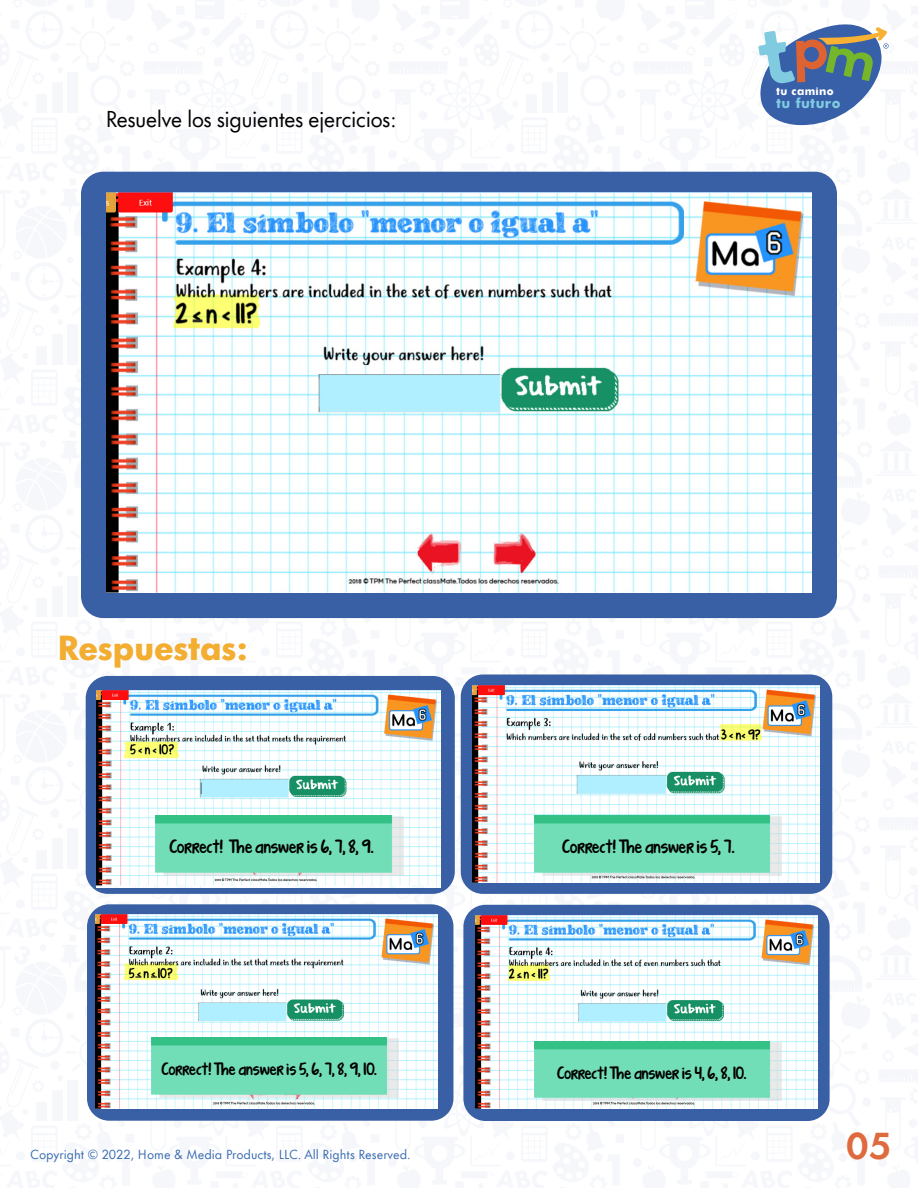
<style>
.page{position:relative;width:918px;height:1188px;background:#fff}
.page>*{position:absolute;margin:0;border:0;box-sizing:border-box;transform-origin:0 0}
.t1{font:700 34.95px "Futura Now Headline";color:#de6a3e}
.t2{font:800 32.4px "Futura Now Headline";letter-spacing:-.005em;color:#f3ad31}
.t3{font:21px "Futura Now Headline";color:#000}
.t4{font:700 14.1px "Futura";letter-spacing:.03em;color:#80cbe0}
.t5{font:13.95px "KG Turning Tables";color:#000}
.t6{font:13.05px "KG Turning Tables";color:#000}
.t7{font:12px "Futura Now Text";color:#3568ae}
.t8{font:700 11.1px "Futura";letter-spacing:.03em;color:#fff}
</style>
<div class="page">
<svg style="left:758px;top:24px;width:131px;height:102px"></svg>
<div style="left:81px;top:172px;width:756px;height:446px;background:#3960a5;border-radius:22px"></div>
<img style="left:106px;top:193px;width:706px;height:399px">
<div style="left:86px;top:676px;width:369px;height:218px;background:#3960a5;border-radius:22px"></div>
<img style="left:97px;top:690px;width:344px;height:197px">
<div style="left:87px;top:904px;width:366px;height:217px;background:#3960a5;border-radius:22px"></div>
<img style="left:95px;top:915px;width:342px;height:193px">
<div style="left:461px;top:674px;width:371px;height:220px;background:#3960a5;border-radius:22px"></div>
<img style="left:473px;top:686px;width:347px;height:196px">
<div style="left:463px;top:905px;width:367px;height:216px;background:#3960a5;border-radius:22px"></div>
<img style="left:476px;top:915px;width:341px;height:193px">
<img style="left:156px;top:816px;width:247px;height:59px">
<img style="left:151px;top:1038px;width:248px;height:59px">
<img style="left:534px;top:816px;width:248px;height:59px">
<img style="left:534px;top:1041px;width:248px;height:60px">
<h3 class="t3" style="left:106px;top:103px;width:292px">Resuelve los siguientes ejercicios:</h3>
<p class="t8" style="left:776px;top:83px;width:59px">tu camino</p>
<p class="t4" style="left:776px;top:93px;width:66px">tu futuro</p>
<h2 class="t2" style="left:58px;top:619px;width:192px">Respuestas:</h2>
<p class="t5" style="left:169px;top:840px;width:206px">Correct! The answer is 6, 7, 8, 9.</p>
<p class="t6" style="left:161px;top:1063px;width:217px">Correct! The answer is 5, 6, 7, 8, 9, 10.</p>
<p class="t7" style="left:30px;top:1144px;width:382px">Copyright © 2022, Home &amp; Media Products, LLC. All Rights Reserved.</p>
<p class="t5" style="left:562px;top:840px;width:174px">Correct! The answer is 5, 7.</p>
<p class="t6" style="left:557px;top:1066px;width:191px">Correct! The answer is 4, 6, 8, 10.</p>
<h1 class="t1" style="left:846px;top:1116px;width:47px">05</h1>
</div>
